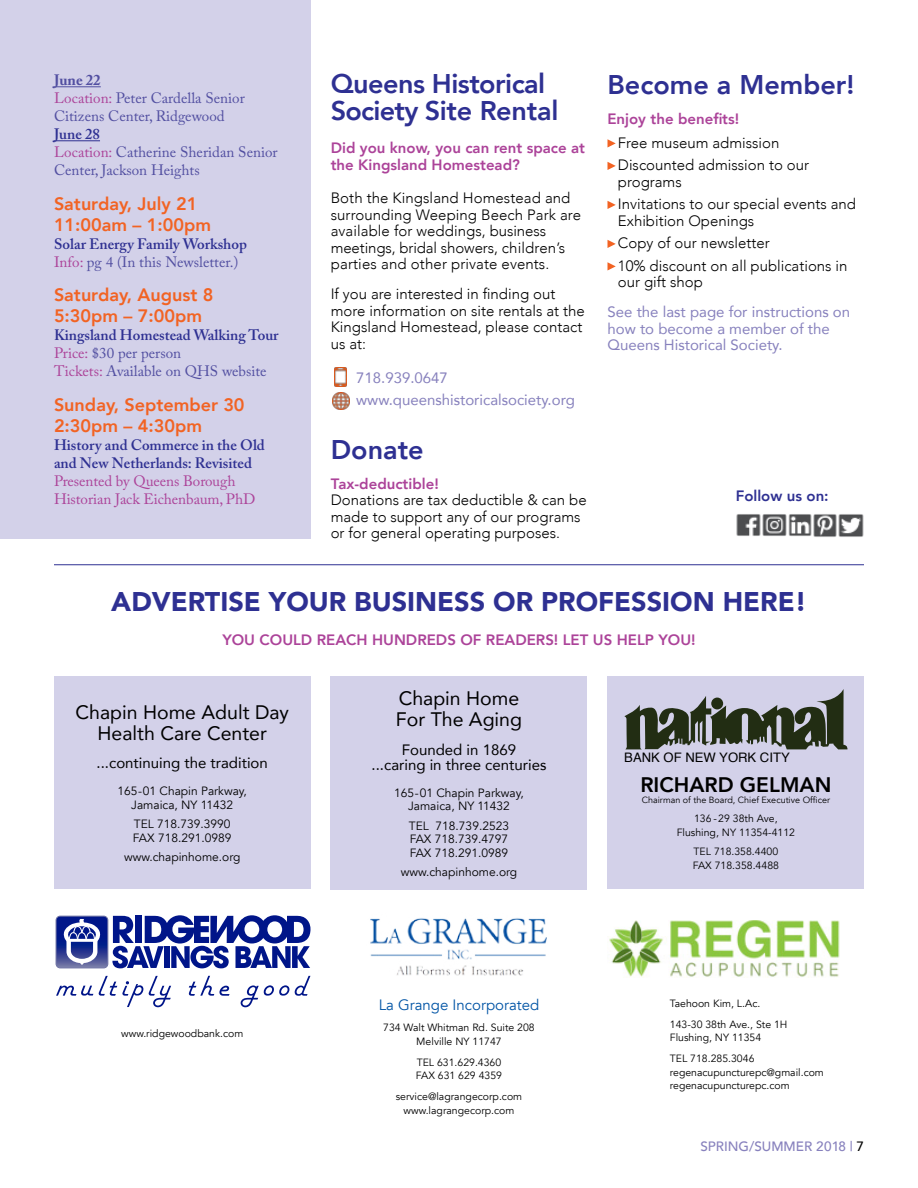
<style>
.page{position:relative;width:918px;height:1188px;background:#fff}
.page>*{position:absolute;margin:0;border:0;box-sizing:border-box;transform-origin:0 0}
.t1{font:800 27px/27px "Avenir";letter-spacing:-.02em;color:#2e3092}
.t2{font:900 27px "Avenir";color:#2e3092}
.t3{font:800 27px "Avenir";color:#2e3092}
.t4{font:800 21px "Avenir";color:#000}
.t5{font:19.5px/21px "Avenir";color:#000;text-align:center}
.t6{font:800 18px/21px "Avenir";color:#f26323}
.t7{font:300 15px/16.5px "Avenir";color:#000}
.t8{font:15px/18px "Adobe Caslon Pro";color:#524fa1}
.t9{font:800 15px/16.5px "Avenir";color:#ac4399}
.t10{font:15px/16.5px "Avenir";color:#8781bd}
.t11{font:600 15px/18px "Adobe Caslon Pro";color:#2e3092}
.t12{font:15px/15px "Avenir";color:#000;text-align:center}
.t13{font:15px/18px "Adobe Caslon Pro";letter-spacing:-.005em;color:#ac4399}
.t14{font:15px "Avenir";color:#0154a5}
.t15{font:800 15px "Avenir";color:#2e3092}
.t16{font:500 13.5px "Avenir";color:#8781bd}
.t17{font:13.05px "Helvetica";color:#000}
.t18{font:12px/13.5px "Avenir";color:#000;text-align:center}
.t19{font:10.5px/13.5px "Avenir";color:#000}
.t20{font:9px "Avenir";color:#000}
.s1{font-weight:700}
.s2{color:#ac4399}
.s3{font-weight:600;color:#2e3092}
.s4{font-weight:400;color:#ac4399}
.s5{font-weight:400;color:#524fa1}
.s6{color:#000}
</style>
<div class="page">
<div style="left:54px;top:676px;width:256px;height:213px;background:#d3d1e9"></div>
<div style="left:331px;top:676px;width:256px;height:213px;background:#d3d1e9"></div>
<svg style="left:608px;top:139px;width:8px;height:9px"></svg>
<svg style="left:608px;top:162px;width:8px;height:8px"></svg>
<svg style="left:608px;top:201px;width:8px;height:8px"></svg>
<svg style="left:608px;top:240px;width:8px;height:8px"></svg>
<svg style="left:608px;top:262px;width:8px;height:9px"></svg>
<div style="left:608px;top:676px;width:256px;height:213px;background:#d3d1e9"></div>
<svg style="left:624px;top:689px;width:224px;height:60px"></svg>
<img style="left:609px;top:920px;width:231px;height:57px">
<img style="left:55px;top:919px;width:53px;height:57px">
<svg style="left:56px;top:915px;width:254px;height:53px"></svg>
<svg style="left:56px;top:986px;width:37px;height:10px"></svg>
<svg style="left:99px;top:976px;width:44px;height:31px"></svg>
<svg style="left:149px;top:976px;width:22px;height:31px"></svg>
<svg style="left:189px;top:976px;width:41px;height:20px"></svg>
<svg style="left:241px;top:985px;width:48px;height:22px"></svg>
<svg style="left:295px;top:976px;width:15px;height:20px"></svg>
<img style="left:370px;top:918px;width:177px;height:58px">
<div style="left:0;top:0;width:310px;height:538px;background:#d3d1e9"></div>
<img style="left:736px;top:514px;width:128px;height:23px">
<hr style="left:54px;top:86px;width:47px;height:1px;background:#524fa1">
<hr style="left:54px;top:140px;width:46px;height:1px;background:#2e3092">
<img style="left:335px;top:368px;width:12px;height:19px">
<img style="left:332px;top:392px;width:18px;height:17px">
<hr style="left:54px;top:564px;width:810px;height:1px;background:#2e3092">
<p class="t8" style="left:54px;top:71px;width:192px"><span class="s1">June 22<br></span><span class="s2">Location:</span> Peter Cardella Senior<br>Citizens Center, Ridgewood</p>
<p class="t8" style="left:54px;top:125px;width:225px"><span class="s3">June 28<br></span><span class="s2">Location:</span> Catherine Sheridan Senior<br>Center, Jackson Heights</p>
<p class="t6" style="left:54px;top:193px;width:159px">Saturday, July 21<br>11:00am – 1:00pm</p>
<p class="t11" style="left:54px;top:235px;width:195px">Solar Energy Family Workshop<br><span class="s4">Info:</span> <span class="s5">pg 4 (In this Newsletter.)</span></p>
<p class="t6" style="left:54px;top:285px;width:161px">Saturday, August 8<br>5:30pm – 7:00pm</p>
<p class="t8" style="left:54px;top:326px;width:226px"><span class="s3">Kingsland Homestead Walking Tour<br></span><span class="s2">Price:</span> $30 per person<br><span class="s2">Tickets:</span> Available on QHS website</p>
<p class="t6" style="left:54px;top:394px;width:192px">Sunday, September 30<br>2:30pm – 4:30pm</p>
<p class="t11" style="left:54px;top:436px;width:212px">History and Commerce in the Old and New Netherlands: Revisited</p>
<p class="t13" style="left:54px;top:472px;width:203px">Presented by Queens Borough<br>Historian Jack Eichenbaum, PhD</p>
<h1 class="t1" style="left:331px;top:71px;width:229px">Queens Historical<br>Society Site Rental</h1>
<p class="t9" style="left:331px;top:140px;width:256px">Did you know, you can rent space at the Kingsland Homestead?</p>
<p class="t7" style="left:331px;top:190px;width:252px">Both the Kingsland Homestead and surrounding Weeping Beech Park are available for weddings, business meetings, bridal showers, children’s parties and other private events.</p>
<p class="t7" style="left:331px;top:286px;width:256px">If you are interested in finding out more information on site rentals at the<br>Kingsland Homestead, please contact us at:</p>
<p class="t10" style="left:356px;top:366px;width:220px;line-height:22.5px">718.939.0647 www.queenshistoricalsociety.org</p>
<h1 class="t1" style="left:331px;top:436px;width:94px">Donate</h1>
<p class="t9" style="left:331px;top:475px;width:110px">Tax-deductible!</p>
<p class="t7" style="left:331px;top:492px;width:257px">Donations are tax deductible &amp; can be made to support any of our programs or for general operating purposes.</p>
<h1 class="t3" style="left:608px;top:63px;width:248px">Become a Member!</h1>
<p class="t9" style="left:608px;top:110px;width:133px">Enjoy the benefits!</p>
<p class="t7" style="left:618px;top:131px;width:193px;line-height:22.5px">Free museum admission<br>Discounted admission to our</p>
<p class="t7" style="left:618px;top:170px;width:240px;line-height:22.5px">programs<br>Invitations to our special events and</p>
<p class="t7" style="left:618px;top:209px;width:231px;line-height:22.5px">Exhibition Openings<br>Copy of our newsletter<br>10% discount on all publications in</p>
<p class="t7" style="left:618px;top:274px;width:87px">our gift shop</p>
<p class="t10" style="left:608px;top:303px;width:244px">See the last page for instructions on how to become a member of the<br>Queens Historical Society.</p>
<p class="t15" style="left:736px;top:484px;width:95px">Follow us on:</p>
<h1 class="t2" style="left:111px;top:578px;width:697px">ADVERTISE YOUR BUSINESS OR PROFESSION HERE!</h1>
<p class="t9" style="left:222px;top:631px;width:475px">YOU COULD REACH HUNDREDS OF READERS! LET US HELP YOU!</p>
<h3 class="t5" style="left:75px;top:701px;width:215px">Chapin Home Adult Day<br>Health Care Center</h3>
<p class="t12" style="left:97px;top:755px;width:173px">...continuing the tradition</p>
<p class="t18" style="left:118px;top:784px;width:131px">165-01 Chapin Parkway,<br>Jamaica, NY 11432</p>
<p class="t18" style="left:133px;top:817px;width:100px;text-align:left">TEL 718.739.3990<br>FAX 718.291.0989</p>
<p class="t18" style="left:124px;top:850px;width:118px">www.chapinhome.org</p>
<p class="t19" style="left:121px;top:1027px;width:124px">www.ridgewoodbank.com</p>
<h3 class="t5" style="left:396px;top:687px;width:128px;text-align:left">Chapin Home<br>For The Aging</h3>
<p class="t12" style="left:372px;top:741px;width:176px">Founded in 1869<br>...caring in three centuries</p>
<p class="t18" style="left:394px;top:786px;width:131px">165-01 Chapin Parkway,<br>Jamaica, NY 11432</p>
<p class="t18" style="left:409px;top:819px;width:102px;text-align:justify">TEL 718.739.2523<br>FAX 718.739.4797<br>FAX 718.291.0989</p>
<p class="t18" style="left:401px;top:865px;width:118px">www.chapinhome.org</p>
<p class="t14" style="left:379px;top:996px;width:162px">La Grange Incorporated</p>
<p class="t19" style="left:383px;top:1021px;width:153px;text-align:center">734 Walt Whitman Rd. Suite 208<br>Melville NY 11747</p>
<p class="t19" style="left:416px;top:1056px;width:88px">TEL 631.629.4360<br>FAX 631 629 4359</p>
<p class="t19" style="left:396px;top:1090px;width:128px;text-align:center">service@lagrangecorp.com www.lagrangecorp.com</p>
<p class="t17" style="left:624px;top:747px;width:167px">BANK OF NEW YORK CITY</p>
<h2 class="t4" style="left:640px;top:769px;width:192px">RICHARD GELMAN</h2>
<p class="t20" style="left:642px;top:794px;width:190px">Chairman of the Board, Chief Executive Officer</p>
<p class="t19" style="left:677px;top:812px;width:120px;text-align:center">136 -29 38th Ave,<br>Flushing, NY 11354-4112</p>
<p class="t19" style="left:693px;top:845px;width:88px">TEL 718.358.4400<br>FAX 718.358.4488</p>
<p class="t19" style="left:670px;top:993px;width:119px;line-height:21px">Taehoon Kim, L.Ac.<br>143-30 38th Ave., Ste 1H</p>
<p class="t19" style="left:670px;top:1027px;width:93px;line-height:21px">Flushing, NY 11354<br>TEL 718.285.3046</p>
<p class="t19" style="left:670px;top:1066px;width:156px">regenacupuncturepc@gmail.com regenacupuncturepc.com</p>
<p class="t16" style="left:700px;top:1135px;width:165px">SPRING/SUMMER 2018 | <span class="s6">7</span></p>
</div>
